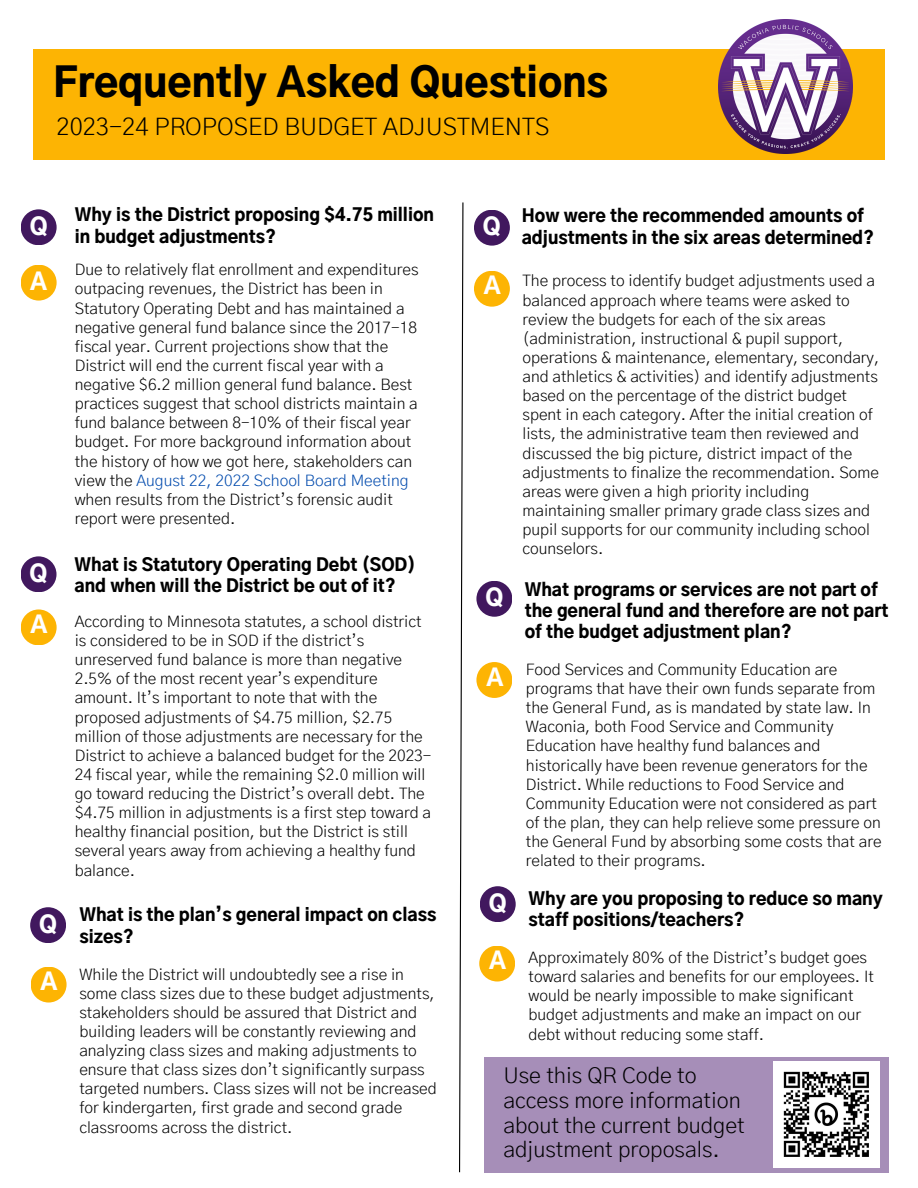
<style>
.page{position:relative;width:918px;height:1188px;background:#fff}
.page>*{position:absolute;margin:0;border:0;box-sizing:border-box;transform-origin:0 0}
.t1{font:900 39.75px "Gothic A1";color:#000}
.t2{font:300 24px "Gothic A1";color:#000}
.t3{font:900 23.25px "Gothic A1";color:#fff}
.t4{font:300 21.75px/24.8px "Gothic A1";color:#000}
.t5{font:900 17.25px/21.3px "Gothic A1";color:#000}
.t6{font:300 15.75px/19.2px "Gothic A1";color:#000}
.s1{color:#004aad}
</style>
<div class="page">
<div style="left:33px;top:49px;width:852px;height:111px;background:#fdb403"></div>
<img style="left:719px;top:20px;width:133px;height:134px">
<svg style="left:459px;top:202px;width:5px;height:971px"></svg>
<div style="left:21px;top:209px;width:36px;height:36px;background:#41185e;border-radius:50%"></div>
<div style="left:21px;top:265px;width:36px;height:36px;background:#fdb403;border-radius:50%"></div>
<div style="left:21px;top:556px;width:36px;height:36px;background:#41185e;border-radius:50%"></div>
<div style="left:21px;top:609px;width:36px;height:36px;background:#fdb403;border-radius:50%"></div>
<div style="left:480px;top:886px;width:36px;height:36px;background:#41185e;border-radius:50%"></div>
<div style="left:479px;top:946px;width:36px;height:36px;background:#fdb403;border-radius:50%"></div>
<div style="left:474px;top:210px;width:36px;height:36px;background:#41185e;border-radius:50%"></div>
<div style="left:474px;top:271px;width:36px;height:36px;background:#fdb403;border-radius:50%"></div>
<div style="left:30px;top:907px;width:36px;height:36px;background:#41185e;border-radius:50%"></div>
<div style="left:31px;top:967px;width:36px;height:36px;background:#fdb403;border-radius:50%"></div>
<div style="left:484px;top:1057px;width:404px;height:115px;background:#a68eb8"></div>
<div style="left:476px;top:581px;width:36px;height:36px;background:#41185e;border-radius:50%"></div>
<div style="left:476px;top:662px;width:36px;height:36px;background:#fdb403;border-radius:50%"></div>
<img style="left:773px;top:1062px;width:106px;height:105px">
<h1 class="t1" style="left:53px;top:66px;width:556px">Frequently Asked Questions</h1>
<h2 class="t2" style="left:57px;top:116px;width:494px">2023-24 PROPOSED BUDGET ADJUSTMENTS</h2>
<h3 class="t3" style="left:30px;top:216px;width:19px">Q</h3>
<h3 class="t3" style="left:30px;top:271px;width:18px">A</h3>
<h3 class="t3" style="left:30px;top:563px;width:19px">Q</h3>
<h3 class="t3" style="left:31px;top:615px;width:18px">A</h3>
<p class="t5" style="left:75px;top:205px;width:361px">Why is the District proposing $4.75 million in budget adjustments?</p>
<p class="t6" style="left:75px;top:261px;width:345px">Due to relatively flat enrollment and expenditures outpacing revenues, the District has been in Statutory Operating Debt and has maintained a negative general fund balance since the 2017-18 fiscal year. Current projections show that the District will end the current fiscal year with a negative $6.2 million general fund balance. Best practices suggest that school districts maintain a fund balance between 8-10% of their fiscal year budget. For more background information about the history of how we got here, stakeholders can view the <span class="s1">August 22, 2022 School Board Meeting </span>when results from the District’s forensic audit report were presented.</p>
<p class="t5" style="left:75px;top:555px;width:343px">What is Statutory Operating Debt (SOD) and when will the District be out of it?</p>
<p class="t6" style="left:75px;top:613px;width:358px">According to Minnesota statutes, a school district is considered to be in SOD if the district’s unreserved fund balance is more than negative 2.5% of the most recent year’s expenditure amount. It’s important to note that with the proposed adjustments of $4.75 million, $2.75 million of those adjustments are necessary for the District to achieve a balanced budget for the 2023- 24 fiscal year, while the remaining $2.0 million will go toward reducing the District’s overall debt. The $4.75 million in adjustments is a first step toward a healthy financial position, but the District is still several years away from achieving a healthy fund balance.</p>
<h3 class="t3" style="left:483px;top:216px;width:19px">Q</h3>
<h3 class="t3" style="left:484px;top:276px;width:18px">A</h3>
<h3 class="t3" style="left:485px;top:588px;width:19px">Q</h3>
<h3 class="t3" style="left:486px;top:667px;width:18px">A</h3>
<p class="t5" style="left:522px;top:207px;width:354px">How were the recommended amounts of adjustments in the six areas determined?</p>
<p class="t6" style="left:523px;top:272px;width:358px">The process to identify budget adjustments used a balanced approach where teams were asked to review the budgets for each of the six areas (administration, instructional &amp; pupil support, operations &amp; maintenance, elementary, secondary, and athletics &amp; activities) and identify adjustments based on the percentage of the district budget spent in each category. After the initial creation of lists, the administrative team then reviewed and discussed the big picture, district impact of the adjustments to finalize the recommendation. Some areas were given a high priority including maintaining smaller primary grade class sizes and pupil supports for our community including school counselors.</p>
<p class="t5" style="left:525px;top:580px;width:365px">What programs or services are not part of the general fund and therefore are not part of the budget adjustment plan?</p>
<p class="t6" style="left:526px;top:661px;width:357px">Food Services and Community Education are programs that have their own funds separate from the General Fund, as is mandated by state law. In Waconia, both Food Service and Community Education have healthy fund balances and historically have been revenue generators for the District. While reductions to Food Service and Community Education were not considered as part of the plan, they can help relieve some pressure on the General Fund by absorbing some costs that are related to their programs.</p>
<h3 class="t3" style="left:39px;top:914px;width:19px">Q</h3>
<h3 class="t3" style="left:41px;top:972px;width:18px">A</h3>
<p class="t5" style="left:79px;top:906px;width:359px">What is the plan’s general impact on class sizes?</p>
<p class="t6" style="left:79px;top:965px;width:359px">While the District will undoubtedly see a rise in some class sizes due to these budget adjustments, stakeholders should be assured that District and building leaders will be constantly reviewing and analyzing class sizes and making adjustments to ensure that class sizes don’t significantly surpass targeted numbers. Class sizes will not be increased for kindergarten, first grade and second grade classrooms across the district.</p>
<h3 class="t3" style="left:489px;top:893px;width:19px">Q</h3>
<h3 class="t3" style="left:489px;top:951px;width:18px">A</h3>
<p class="t5" style="left:529px;top:889px;width:356px">Why are you proposing to reduce so many staff positions/teachers?</p>
<p class="t6" style="left:529px;top:949px;width:347px">Approximately 80% of the District’s budget goes toward salaries and benefits for our employees. It would be nearly impossible to make significant budget adjustments and make an impact on our debt without reducing some staff.</p>
<h3 class="t4" style="left:503px;top:1064px;width:243px">Use this QR Code to access more information about the current budget adjustment proposals.</h3>
</div>
